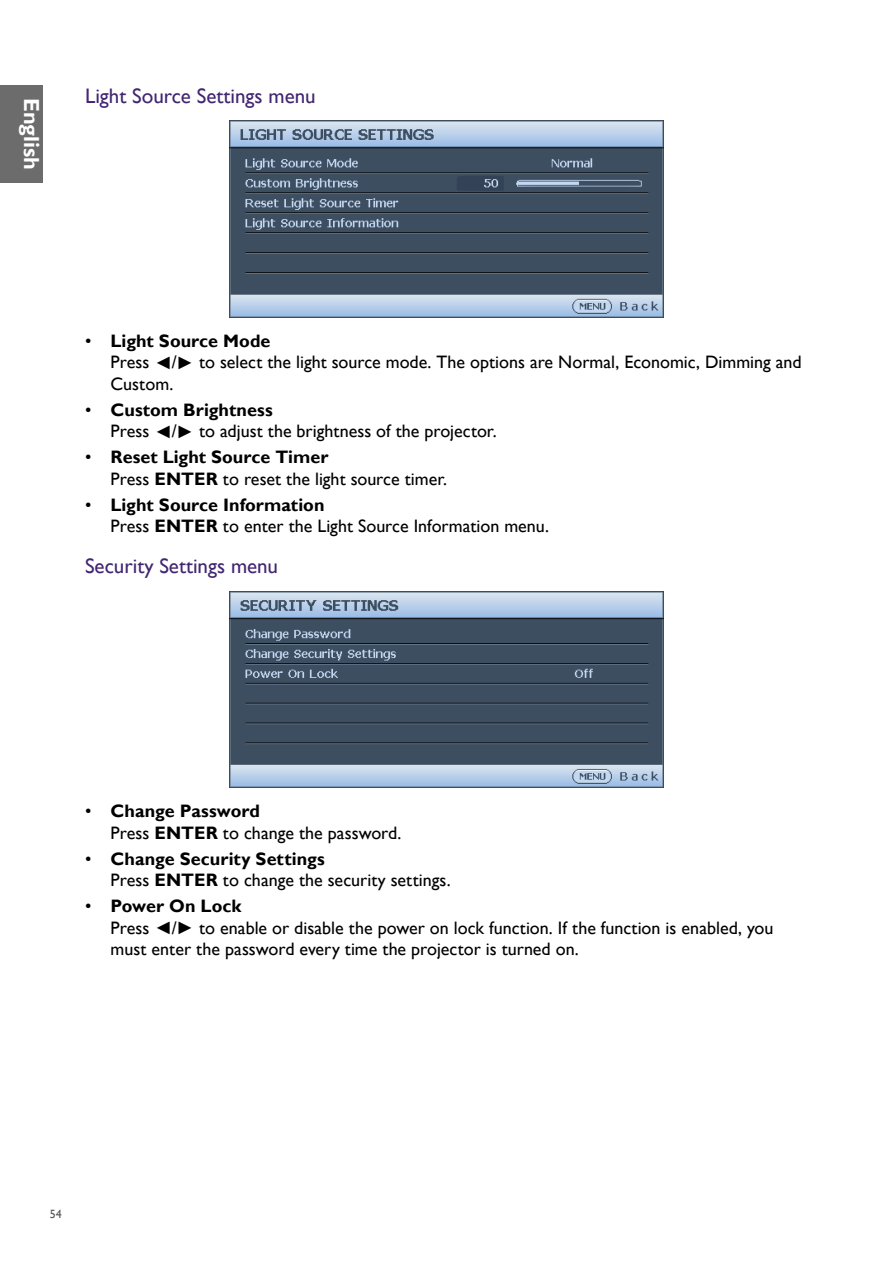
<style>
.page{position:relative;width:893px;height:1263px;background:#fff}
.page>*{position:absolute;margin:0;border:0;box-sizing:border-box;transform-origin:0 0}
.t1{font:700 21.75px "Gill Sans";color:#fff}
.t2{font:21px "Gill Sans";color:#422671}
.t3{font:18px/21.6px "Gill Sans";color:#000}
.t4{font:12px "Gill Sans";color:#595757}
.s1{font-weight:700}
.s2{font-family:"Arial"}
</style>
<div class="page">
<div style="left:0;top:85px;width:43px;height:97px;background:#6d6c6c"></div>
<img style="left:229px;top:121px;width:435px;height:196px">
<img style="left:229px;top:591px;width:435px;height:197px">
<p class="t1" style="left:45px;top:98px;width:74px;rotate:90deg">English</p>
<p class="t2" style="left:85px;top:83px;width:232px">Light Source Settings menu</p>
<p class="t3" style="left:111px;top:330px;width:693px;text-indent:-26px">• <span class="s1">Light Source Mode<br></span>Press <span class="s2">◄</span>/<span class="s2">►</span> to select the light source mode. The options are Normal, Economic, Dimming and<br>Custom.</p>
<p class="t3" style="left:111px;top:399px;width:388px;text-indent:-26px">• <span class="s1">Custom Brightness<br></span>Press <span class="s2">◄</span>/<span class="s2">►</span> to adjust the brightness of the projector.</p>
<p class="t3" style="left:111px;top:447px;width:338px;text-indent:-26px">• <span class="s1">Reset Light Source Timer<br></span>Press <span class="s1">ENTER</span> to reset the light source timer.</p>
<p class="t3" style="left:111px;top:494px;width:440px;text-indent:-26px">• <span class="s1">Light Source Information<br></span>Press <span class="s1">ENTER</span> to enter the Light Source Information menu.</p>
<p class="t2" style="left:85px;top:554px;width:195px">Security Settings menu</p>
<p class="t3" style="left:111px;top:801px;width:292px;text-indent:-26px">• <span class="s1">Change Password<br></span>Press <span class="s1">ENTER</span> to change the password.</p>
<p class="t3" style="left:111px;top:848px;width:342px;text-indent:-26px">• <span class="s1">Change Security Settings<br></span>Press <span class="s1">ENTER</span> to change the security settings.</p>
<p class="t3" style="left:111px;top:896px;width:664px;text-indent:-26px">• <span class="s1">Power On Lock<br></span>Press <span class="s2">◄</span>/<span class="s2">►</span> to enable or disable the power on lock function. If the function is enabled, you must enter the password every time the projector is turned on.</p>
<p class="t4" style="left:50px;top:1207px;width:13px">54</p>
</div>
